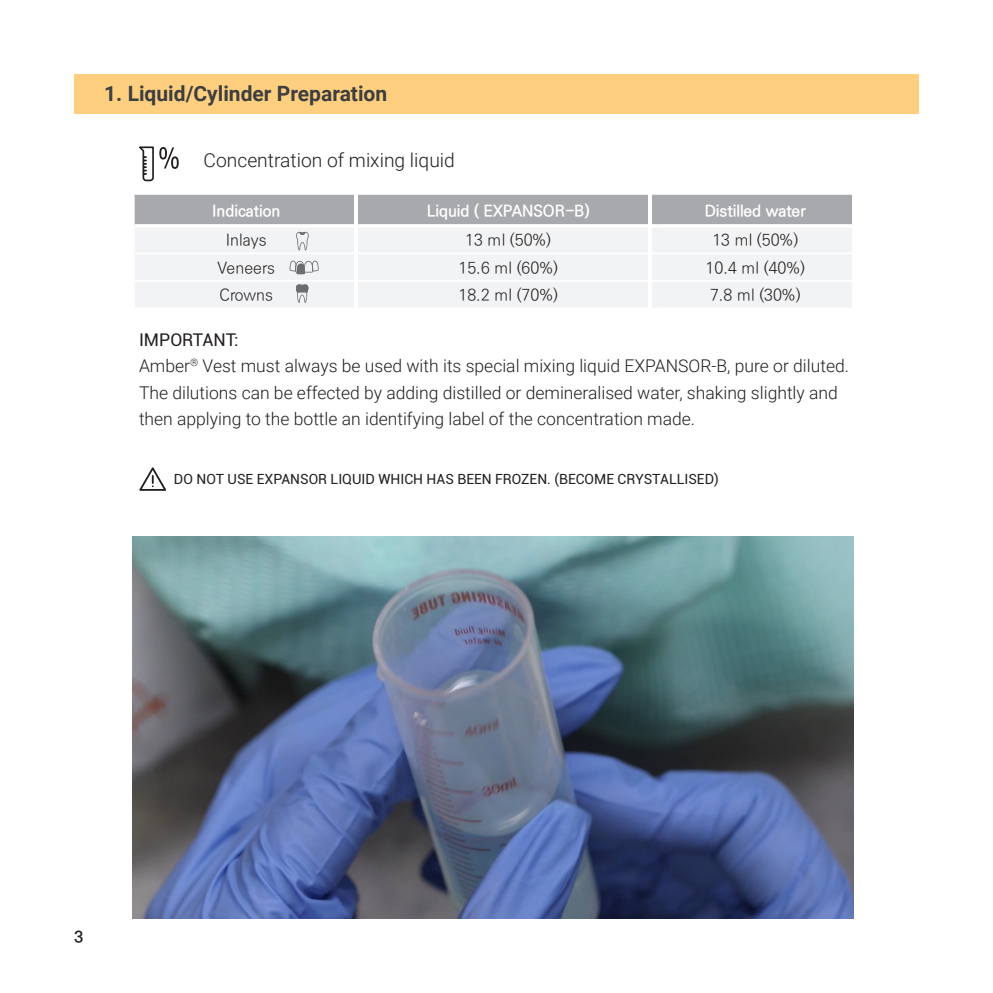
<style>
.page{position:relative;width:993px;height:993px;background:#fff}
.page>*{position:absolute;margin:0;border:0;box-sizing:border-box;transform-origin:0 0}
.t1{font:700 21px "Roboto";color:#3e3e3f}
.t2{font:300 19.25px "Roboto";color:#231f20}
.t3{font:300 17.5px/26.2px "Roboto";color:#231f20}
.t4{font:300 15.75px "Ko Pub Dotum";color:#231f20}
.t5{font:700 15.75px "Ko Pub Dotum";color:#fff}
.t6{font:700 15.75px "Ko Pub Dotum";color:#231f20}
.t7{font:14px "Roboto";color:#231f20}
.s1{font-weight:400}
</style>
<div class="page">
<div style="left:74px;top:74px;width:844px;height:40px;background:#fdcf7f"></div>
<img style="left:133px;top:536px;width:720px;height:382px">
<div style="left:135px;top:195px;width:716px;height:29px;background:#a8a9ad"></div>
<div style="left:135px;top:228px;width:716px;height:79px;background:#f2f3f4"></div>
<hr style="left:133px;top:252px;width:226px;height:2px;background:#fff">
<hr style="left:359px;top:252px;width:298px;height:2px;background:#fff">
<hr style="left:657px;top:252px;width:196px;height:2px;background:#fff">
<hr style="left:133px;top:280px;width:226px;height:2px;background:#fff">
<hr style="left:359px;top:280px;width:298px;height:2px;background:#fff">
<hr style="left:657px;top:280px;width:196px;height:2px;background:#fff">
<hr style="left:354px;top:187px;width:3px;height:135px;background:#fff">
<svg style="left:647px;top:194px;width:4px;height:113px"></svg>
<svg style="left:139px;top:146px;width:40px;height:36px"></svg>
<svg style="left:296px;top:232px;width:12px;height:18px"></svg>
<svg style="left:289px;top:260px;width:29px;height:14px"></svg>
<svg style="left:296px;top:284px;width:12px;height:19px"></svg>
<svg style="left:139px;top:467px;width:27px;height:23px"></svg>
<p class="t1" style="left:104px;top:78px;width:284px">1. Liquid/Cylinder Preparation</p>
<p class="t2" style="left:203px;top:147px;width:253px">Concentration of mixing liquid</p>
<p class="t5" style="left:212px;top:203px;width:70px">Indication</p>
<p class="t5" style="left:426px;top:203px;width:164px">Liquid ( EXPANSOR-B)</p>
<p class="t5" style="left:704px;top:203px;width:103px">Distilled water</p>
<p class="t4" style="left:226px;top:232px;width:42px">Inlays</p>
<p class="t4" style="left:465px;top:232px;width:87px">13 ml (50%)</p>
<p class="t4" style="left:712px;top:232px;width:87px">13 ml (50%)</p>
<p class="t4" style="left:217px;top:260px;width:59px">Veneers</p>
<p class="t4" style="left:458px;top:260px;width:101px">15.6 ml (60%)</p>
<p class="t4" style="left:705px;top:260px;width:101px">10.4 ml (40%)</p>
<p class="t4" style="left:219px;top:287px;width:55px">Crowns</p>
<p class="t4" style="left:458px;top:287px;width:101px">18.2 ml (70%)</p>
<p class="t4" style="left:709px;top:287px;width:92px">7.8 ml (30%)</p>
<p class="t3" style="left:139px;top:326px;width:711px"><span class="s1">IMPORTANT:<br></span>Amber<sup>®</sup> Vest must always be used with its special mixing liquid EXPANSOR-B, pure or diluted.<br>The dilutions can be effected by adding distilled or demineralised water, shaking slightly and then applying to the bottle an identifying label of the concentration made.</p>
<p class="t7" style="left:174px;top:469px;width:546px">DO NOT USE EXPANSOR LIQUID WHICH HAS BEEN FROZEN. (BECOME CRYSTALLISED)</p>
<p class="t6" style="left:74px;top:929px;width:10px">3</p>
</div>
